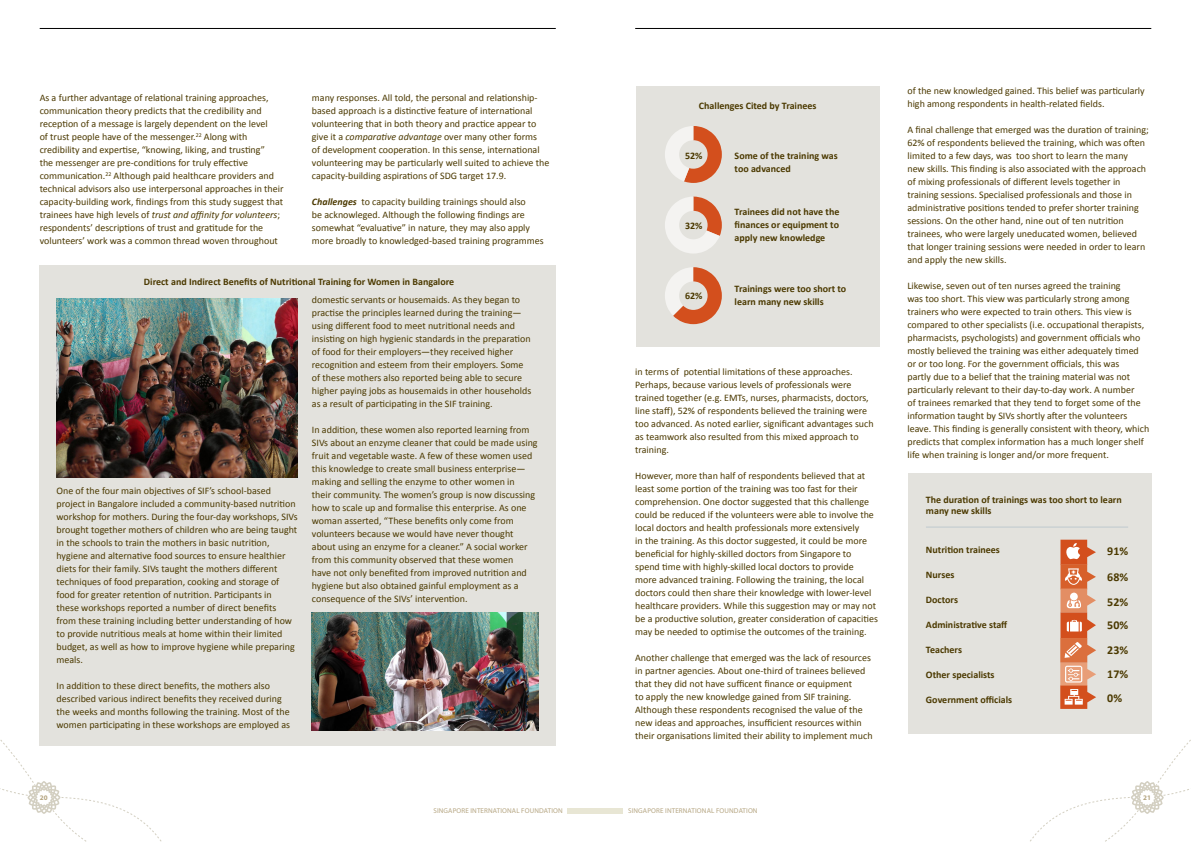
<style>
.page{position:relative;width:1191px;height:842px;background:#fff}
.page>*{position:absolute;margin:0;border:0;box-sizing:border-box;transform-origin:0 0}
.t1{font:700 12px/24px "Calibri";color:#4b3900;text-align:justify}
.t2{font:10px/13px "Calibri";color:#4b3900}
.t3{font:700 10px/13px "Calibri";color:#4b3900}
.t4{font:7px "Myriad Pro";letter-spacing:.02em;color:#b5a581}
.t5{font:700 7px "Myriad Pro";color:#b5a581}
.s1{font-style:italic}
.s2{font-weight:700;font-style:italic}
</style>
<div class="page">
<svg style="left:0;top:654px;width:162px;height:188px"></svg>
<hr style="left:40px;top:28px;width:516px;height:1px;background:#000">
<hr style="left:635px;top:28px;width:516px;height:1px;background:#000">
<div style="left:567px;top:808px;width:55px;height:6px;background:#e8e6d4"></div>
<div style="left:636px;top:86px;width:243px;height:261px;background:#e3e2dd"></div>
<div style="left:908px;top:473px;width:243px;height:260px;background:#e3e2dd"></div>
<div style="left:40px;top:265px;width:516px;height:481px;background:#e3e2dd"></div>
<img style="left:312px;top:612px;width:227px;height:118px">
<svg style="left:665px;top:126px;width:57px;height:57px"></svg>
<svg style="left:665px;top:197px;width:57px;height:57px"></svg>
<svg style="left:665px;top:267px;width:57px;height:57px"></svg>
<img style="left:57px;top:299px;width:241px;height:179px">
<svg style="left:983px;top:540px;width:208px;height:302px"></svg>
<svg style="left:926px;top:526px;width:202px;height:2px"></svg>
<p class="t2" style="left:40px;top:92px;width:245px">As a further advantage of relational training approaches, communication theory predicts that the credibility and reception of a message is largely dependent on the level<br>of trust people have of the messenger.<sup>22</sup> Along with credibility and expertise, “knowing, liking, and trusting”<br>the messenger are pre-conditions for truly effective communication.<sup>22</sup> Although paid healthcare providers and technical advisors also use interpersonal approaches in their capacity-building work, findings from this study suggest that trainees have high levels of <span class="s1">trust and affinity for volunteers</span>; respondents’ descriptions of trust and gratitude for the volunteers’ work was a common thread woven throughout</p>
<p class="t2" style="left:312px;top:92px;width:239px">many responses. All told, the personal and relationship&shy;based approach is a distinctive feature of international volunteering that in both theory and practice appear to give it a <span class="s1">comparative advantage</span> over many other forms<br>of development cooperation. In this sense, international volunteering may be particularly well suited to achieve the capacity-building aspirations of SDG target 17.9.</p>
<p class="t3" style="left:699px;top:100px;width:119px">Challenges Cited by Trainees</p>
<p class="t3" style="left:734px;top:149px;width:105px">Some of the training was too advanced</p>
<p class="t3" style="left:685px;top:149px;width:19px">52%</p>
<p class="t2" style="left:312px;top:196px;width:233px"><span class="s2">Challenges</span> to capacity building trainings should also<br>be acknowleged. Although the following findings are somewhat “evaluative” in nature, they may also apply more broadly to knowledged-based training programmes</p>
<p class="t3" style="left:734px;top:205px;width:106px;text-align:justify">Trainees did not have the finances or equipment to apply new knowledge</p>
<p class="t3" style="left:685px;top:219px;width:19px">32%</p>
<p class="t3" style="left:144px;top:275px;width:312px">Direct and Indirect Benefits of Nutritional Training for Women in Bangalore</p>
<p class="t2" style="left:57px;top:484px;width:243px">One of the four main objectives of SIF’s school-based project in Bangalore included a community-based nutrition workshop for mothers. During the four-day workshops, SIVs brought together mothers of children who are being taught in the schools to train the mothers in basic nutrition, hygiene and alternative food sources to ensure healthier diets for their family. SIVs taught the mothers different techniques of food preparation, cooking and storage of food for greater retention of nutrition. Participants in<br>these workshops reported a number of direct benefits from these training including better understanding of how to provide nutritious meals at home within their limited budget, as well as how to improve hygiene while preparing meals.</p>
<p class="t2" style="left:57px;top:679px;width:235px">In addition to these direct benefits, the mothers also described various indirect benefits they received during the weeks and months following the training. Most of the women participating in these workshops are employed as</p>
<p class="t2" style="left:312px;top:293px;width:221px">domestic servants or housemaids. As they began to practise the principles learned during the training— using different food to meet nutritional needs and insisting on high hygienic standards in the preparation of food for their employers—they received higher recognition and esteem from their employers. Some of these mothers also reported being able to secure higher paying jobs as housemaids in other households as a result of participating in the SIF training.</p>
<p class="t2" style="left:312px;top:423px;width:227px">In addition, these women also reported learning from SIVs about an enzyme cleaner that could be made using fruit and vegetable waste. A few of these women used this knowledge to create small business enterprise— making and selling the enzyme to other women in<br>their community. The women’s group is now discussing how to scale up and formalise this enterprise. As one woman asserted, “These benefits only come from volunteers because we would have never thought about using an enzyme for a cleaner.” A social worker from this community observed that these women<br>have not only benefited from improved nutrition and hygiene but also obtained gainful employment as a consequence of the SIVs’ intervention.</p>
<p class="t3" style="left:685px;top:289px;width:19px">62%</p>
<p class="t3" style="left:734px;top:282px;width:113px">Trainings were too short to learn many new skills</p>
<p class="t2" style="left:635px;top:365px;width:240px">in terms of potential limitations of these approaches.<br>Perhaps, because various levels of professionals were trained together (e.g. EMTs, nurses, pharmacists, doctors, line staff), 52% of respondents believed the training were too advanced. As noted earlier, significant advantages such as teamwork also resulted from this mixed approach to training.</p>
<p class="t2" style="left:635px;top:469px;width:244px">However, more than half of respondents believed that at least some portion of the training was too fast for their comprehension. One doctor suggested that this challenge could be reduced if the volunteers were able to involve the local doctors and health professionals more extensively<br>in the training. As this doctor suggested, it could be more beneficial for highly-skilled doctors from Singapore to spend time with highly-skilled local doctors to provide<br>more advanced training. Following the training, the local doctors could then share their knowledge with lower-level healthcare providers. While this suggestion may or may not be a productive solution, greater consideration of capacities may be needed to optimise the outcomes of the training.</p>
<p class="t2" style="left:635px;top:651px;width:239px">Another challenge that emerged was the lack of resources in partner agencies. About one-third of trainees believed that they did not have sufficent finance or equipment<br>to apply the new knowledge gained from SIF training.<br>Although these respondents recognised the value of the new ideas and approaches, insufficient resources within their organisations limited their ability to implement much</p>
<p class="t2" style="left:907px;top:84px;width:239px">of the new knowledged gained. This belief was particularly high among respondents in health-related fields.</p>
<p class="t2" style="left:907px;top:123px;width:243px">A final challenge that emerged was the duration of training; 62% of respondents believed the training, which was often limited to a few days, was too short to learn the many<br>new skills. This finding is also associated with the approach of mixing professionals of different levels together in training sessions. Specialised professionals and those in administrative positions tended to prefer shorter training sessions. On the other hand, nine out of ten nutrition trainees, who were largely uneducated women, believed that longer training sessions were needed in order to learn and apply the new skills.</p>
<p class="t2" style="left:907px;top:279px;width:243px">Likewise, seven out of ten nurses agreed the training<br>was too short. This view was particularly strong among trainers who were expected to train others. This view is compared to other specialists (i.e. occupational therapists, pharmacists, psychologists) and government officials who mostly believed the training was either adequately timed or or too long. For the government officials, this was<br>partly due to a belief that the training material was not particularly relevant to their day-to-day work. A number<br>of trainees remarked that they tend to forget some of the information taught by SIVs shortly after the volunteers leave. This finding is generally consistent with theory, which predicts that complex information has a much longer shelf life when training is longer and/or more frequent.</p>
<p class="t3" style="left:926px;top:494px;width:197px;line-height:11.1px">The duration of trainings was too short to learn many new skills</p>
<p class="t3" style="left:926px;top:543px;width:75px">Nutrition trainees</p>
<p class="t3" style="left:926px;top:568px;width:30px">Nurses</p>
<p class="t3" style="left:926px;top:593px;width:34px">Doctors</p>
<p class="t3" style="left:926px;top:618px;width:83px">Administrative staff</p>
<p class="t3" style="left:926px;top:643px;width:38px">Teachers</p>
<p class="t3" style="left:926px;top:668px;width:70px">Other specialists</p>
<p class="t3" style="left:926px;top:693px;width:88px">Government officials</p>
<p class="t1" style="left:1107px;top:539px;width:22px;line-height:25.5px">91% 68% 52%</p>
<p class="t1" style="left:1107px;top:613px;width:22px">50% 23% 17% 0%</p>
<p class="t5" style="left:40px;top:793px;width:9px">20</p>
<p class="t5" style="left:1143px;top:793px;width:9px">21</p>
<p class="t4" style="left:433px;top:807px;width:131px">SINGAPORE INTERNATIONAL FOUNDATION</p>
<p class="t4" style="left:628px;top:807px;width:131px">SINGAPORE INTERNATIONAL FOUNDATION</p>
</div>
